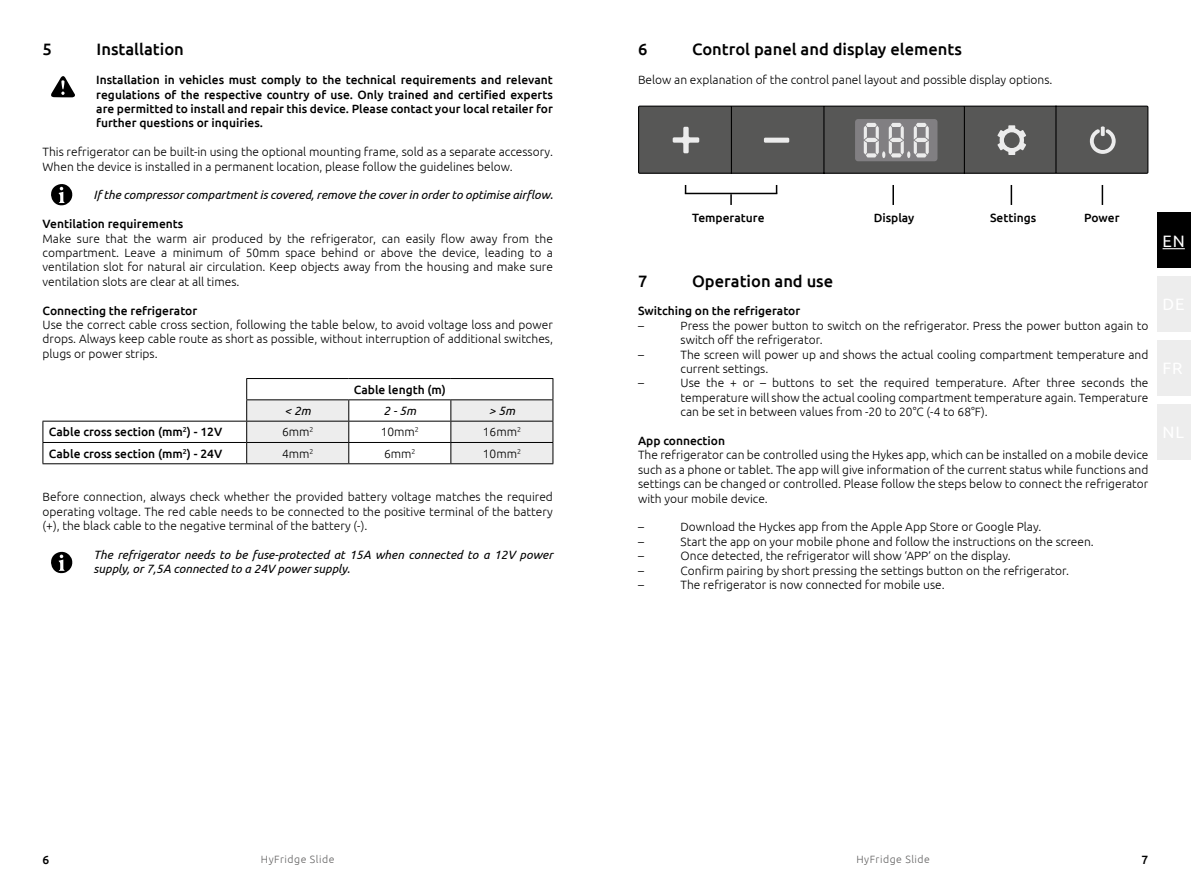
<style>
.page{position:relative;width:1191px;height:893px;background:#fff}
.page>*{position:absolute;margin:0;border:0;box-sizing:border-box;transform-origin:0 0}
.Main_text_title{font:500 16.5px "Ubuntu";color:#000}
.t1{font:16.5px "Ubuntu";color:#fff}
.Main_text_normal{font:300 12px/14.4px "Ubuntu";color:#000;text-align:justify}
.Main_text_subtitle{font:500 12px/14.4px "Ubuntu";color:#000;text-align:justify}
.Main_text_normal-2{font:italic 12px/14.4px "Ubuntu";color:#000}
.t2{font:300 10.5px "Ubuntu";letter-spacing:.05em;color:#646363}
</style>
<div class="page">
<div style="left:1157px;top:213px;width:34px;height:55px;background:#000"></div>
<svg style="left:1162px;top:248px;width:22px;height:1px"></svg>
<div style="left:1157px;top:276px;width:34px;height:56px;background:#ededed"></div>
<div style="left:1157px;top:340px;width:34px;height:55px;background:#ededed"></div>
<div style="left:1157px;top:404px;width:34px;height:55px;background:#ededed"></div>
<hr style="left:246px;top:378px;width:103px;height:1px;background:#000">
<hr style="left:349px;top:378px;width:102px;height:1px;background:#000">
<hr style="left:451px;top:378px;width:102px;height:1px;background:#000">
<svg style="left:246px;top:379px;width:307px;height:85px"></svg>
<hr style="left:43px;top:421px;width:204px;height:1px;background:#000">
<hr style="left:43px;top:442px;width:204px;height:1px;background:#000">
<svg style="left:43px;top:421px;width:1px;height:42px"></svg>
<hr style="left:43px;top:463px;width:204px;height:1px;background:#000">
<svg style="left:51px;top:76px;width:24px;height:21px"></svg>
<svg style="left:51px;top:184px;width:22px;height:22px"></svg>
<svg style="left:51px;top:551px;width:22px;height:23px"></svg>
<svg style="left:638px;top:106px;width:510px;height:68px;background:#5f5f5e"></svg>
<hr style="left:892px;top:185px;width:2px;height:20px;background:#000">
<hr style="left:1010px;top:185px;width:2px;height:20px;background:#000">
<hr style="left:1101px;top:185px;width:2px;height:20px;background:#000">
<hr style="left:685px;top:193px;width:92px;height:1px;background:#000">
<svg style="left:730px;top:194px;width:2px;height:11px"></svg>
<p class="Main_text_title" style="left:43px;top:39px;width:11px">5</p>
<p class="Main_text_title" style="left:97px;top:39px;width:89px">Installation</p>
<p class="Main_text_subtitle" style="left:96px;top:72px;width:458px">Installation in vehicles must comply to the technical requirements and relevant regulations of the respective country of use. Only trained and certified experts are permitted to install and repair this device. Please contact your local retailer for further questions or inquiries.</p>
<p class="Main_text_normal" style="left:43px;top:144px;width:512px">This refrigerator can be built-in using the optional mounting frame, sold as a separate accessory.<br>When the device is installed in a permanent location, please follow the guidelines below.</p>
<p class="Main_text_normal-2" style="left:94px;top:187px;width:461px">If the compressor compartment is covered, remove the cover in order to optimise airflow.</p>
<p class="Main_text_subtitle" style="left:43px;top:216px;width:142px">Ventilation requirements</p>
<p class="Main_text_normal" style="left:43px;top:231px;width:512px">Make sure that the warm air produced by the refrigerator, can easily flow away from the compartment. Leave a minimum of 50mm space behind or above the device, leading to a ventilation slot for natural air circulation. Keep objects away from the housing and make sure ventilation slots are clear at all times.</p>
<p class="Main_text_subtitle" style="left:43px;top:303px;width:156px">Connecting the refrigerator</p>
<p class="Main_text_normal" style="left:43px;top:317px;width:512px">Use the correct cable cross section, following the table below, to avoid voltage loss and power drops. Always keep cable route as short as possible, without interruption of additional switches, plugs or power strips.</p>
<p class="Main_text_subtitle" style="left:354px;top:382px;width:93px">Cable length (m)</p>
<p class="Main_text_normal-2" style="left:285px;top:403px;width:28px">&lt; 2m</p>
<p class="Main_text_normal-2" style="left:383px;top:403px;width:34px">2 - 5m</p>
<p class="Main_text_normal-2" style="left:489px;top:403px;width:28px">&gt; 5m</p>
<p class="Main_text_subtitle" style="left:49px;top:425px;width:175px">Cable cross section (mm<sup>2</sup>) - 12V</p>
<p class="Main_text_normal" style="left:282px;top:425px;width:33px">6mm<sup>2</sup></p>
<p class="Main_text_normal" style="left:381px;top:425px;width:40px">10mm<sup>2</sup></p>
<p class="Main_text_normal" style="left:483px;top:425px;width:40px">16mm<sup>2</sup></p>
<p class="Main_text_subtitle" style="left:49px;top:446px;width:175px">Cable cross section (mm<sup>2</sup>) - 24V</p>
<p class="Main_text_normal" style="left:282px;top:446px;width:33px">4mm<sup>2</sup></p>
<p class="Main_text_normal" style="left:384px;top:446px;width:33px">6mm<sup>2</sup></p>
<p class="Main_text_normal" style="left:483px;top:446px;width:40px">10mm<sup>2</sup></p>
<p class="Main_text_normal" style="left:43px;top:490px;width:512px">Before connection, always check whether the provided battery voltage matches the required operating voltage. The red cable needs to be connected to the positive terminal of the battery (+), the black cable to the negative terminal of the battery (-).</p>
<p class="Main_text_normal-2" style="left:94px;top:547px;width:461px">The refrigerator needs to be fuse-protected at 15A when connected to a 12V power supply, or 7,5A connected to a 24V power supply.</p>
<p class="Main_text_title" style="left:638px;top:39px;width:11px">6</p>
<p class="Main_text_title" style="left:692px;top:39px;width:271px">Control panel and display elements</p>
<p class="Main_text_normal" style="left:638px;top:72px;width:416px">Below an explanation of the control panel layout and possible display options.</p>
<p class="Main_text_subtitle" style="left:692px;top:210px;width:74px">Temperature</p>
<p class="Main_text_subtitle" style="left:873px;top:210px;width:42px">Display</p>
<p class="Main_text_subtitle" style="left:990px;top:210px;width:48px">Settings</p>
<p class="Main_text_subtitle" style="left:1084px;top:210px;width:37px">Power</p>
<p class="Main_text_title" style="left:638px;top:270px;width:11px">7</p>
<p class="Main_text_title" style="left:692px;top:270px;width:143px">Operation and use</p>
<p class="Main_text_subtitle" style="left:638px;top:304px;width:164px">Switching on the refrigerator</p>
<p class="Main_text_normal" style="left:638px;top:318px;width:7px">–</p>
<p class="Main_text_normal" style="left:680px;top:318px;width:469px">Press the power button to switch on the refrigerator. Press the power button again to switch off the refrigerator.</p>
<p class="Main_text_normal" style="left:638px;top:347px;width:7px">–</p>
<p class="Main_text_normal" style="left:680px;top:347px;width:469px">The screen will power up and shows the actual cooling compartment temperature and current settings.</p>
<p class="Main_text_normal" style="left:638px;top:376px;width:7px">–</p>
<p class="Main_text_normal" style="left:680px;top:376px;width:469px">Use the + or – buttons to set the required temperature. After three seconds the temperature will show the actual cooling compartment temperature again. Temperature can be set in between values from -20 to 20°C (-4 to 68°F).</p>
<p class="Main_text_subtitle" style="left:638px;top:433px;width:89px">App connection</p>
<p class="Main_text_normal" style="left:638px;top:448px;width:512px">The refrigerator can be controlled using the Hykes app, which can be installed on a mobile device such as a phone or tablet. The app will give information of the current status while functions and settings can be changed or controlled. Please follow the steps below to connect the refrigerator with your mobile device.</p>
<p class="Main_text_normal" style="left:638px;top:520px;width:7px">–</p>
<p class="Main_text_normal" style="left:680px;top:520px;width:362px">Download the Hyckes app from the Apple App Store or Google Play.</p>
<p class="Main_text_normal" style="left:638px;top:534px;width:7px">–</p>
<p class="Main_text_normal" style="left:680px;top:534px;width:415px">Start the app on your mobile phone and follow the instructions on the screen.</p>
<p class="Main_text_normal" style="left:638px;top:548px;width:7px">–</p>
<p class="Main_text_normal" style="left:680px;top:548px;width:332px">Once detected, the refrigerator will show ‘APP’ on the display.</p>
<p class="Main_text_normal" style="left:638px;top:563px;width:7px">–</p>
<p class="Main_text_normal" style="left:680px;top:563px;width:390px">Confirm pairing by short pressing the settings button on the refrigerator.</p>
<p class="Main_text_normal" style="left:638px;top:577px;width:7px">–</p>
<p class="Main_text_normal" style="left:680px;top:577px;width:266px">The refrigerator is now connected for mobile use.</p>
<h1 class="t1" style="left:1162px;top:231px;width:24px">EN</h1>
<p class="Main_text_subtitle" style="left:43px;top:852px;width:8px">6</p>
<p class="t2" style="left:261px;top:853px;width:75px">HyFridge Slide</p>
<p class="t2" style="left:856px;top:853px;width:75px">HyFridge Slide</p>
<p class="Main_text_subtitle" style="left:1141px;top:852px;width:8px">7</p>
</div>
